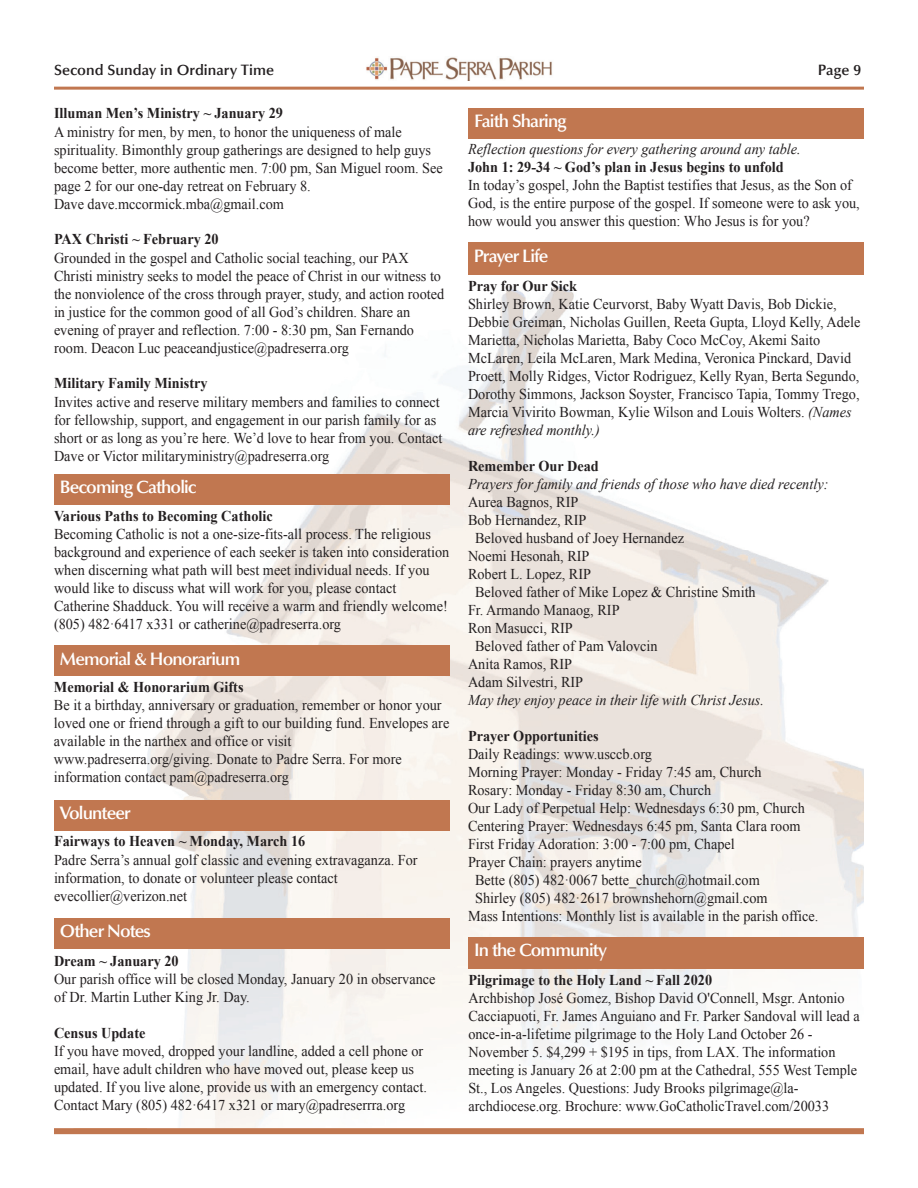
<style>
.page{position:relative;width:918px;height:1188px;background:#fff}
.page>*{position:absolute;margin:0;border:0;box-sizing:border-box;transform-origin:0 0}
.t1{font:600 18px "Optima LT Std";letter-spacing:-.05em;color:#fff}
.t2{font:15px/18px "Times New Roman";color:#231f20;scale:.95 1}
.t3{font:700 15px "Times New Roman";color:#231f20;scale:.95 1}
.t4{font:italic 15px "Times New Roman";color:#231f20;scale:.95 1}
.t5{font:600 15px "Optima LT Std";color:#231f20}
.s1{font-style:italic}
</style>
<div class="page">
<img style="left:147px;top:286px;width:717px;height:842px">
<div style="left:54px;top:1128px;width:810px;height:6px;background:#c17750"></div>
<hr style="left:54px;top:87px;width:810px;height:3px;background:#c17750">
<img style="left:366px;top:57px;width:186px;height:24px">
<div style="left:468px;top:242px;width:396px;height:33px;background:#c17750"></div>
<div style="left:468px;top:108px;width:396px;height:31px;background:#c17750"></div>
<div style="left:54px;top:918px;width:396px;height:31px;background:#c17750"></div>
<div style="left:54px;top:474px;width:396px;height:31px;background:#c17750"></div>
<div style="left:468px;top:937px;width:396px;height:32px;background:#c17750"></div>
<div style="left:54px;top:645px;width:396px;height:31px;background:#c17750"></div>
<div style="left:54px;top:800px;width:396px;height:30px;background:#c17750"></div>
<p class="t5" style="left:54px;top:64px;width:222px">Second Sunday in Ordinary Time</p>
<p class="t5" style="left:818px;top:64px;width:45px">Page 9</p>
<p class="t3" style="left:54px;top:105px;width:243px">Illuman Men’s Ministry ~ January 29</p>
<p class="t2" style="left:54px;top:122px;width:411px">A ministry for men, by men, to honor the uniqueness of male spirituality. Bimonthly group gatherings are designed to help guys become better, more authentic men. 7:00 pm, San Miguel room. See page 2 for our one-day retreat on February 8.<br>Dave dave.mccormick.mba@gmail.com</p>
<p class="t3" style="left:54px;top:231px;width:175px">PAX Christi ~ February 20</p>
<p class="t2" style="left:54px;top:248px;width:412px">Grounded in the gospel and Catholic social teaching, our PAX Christi ministry seeks to model the peace of Christ in our witness to the nonviolence of the cross through prayer, study, and action rooted in justice for the common good of all God’s children. Share an evening of prayer and reflection. 7:00 - 8:30 pm, San Fernando room. Deacon Luc peaceandjustice@padreserra.org</p>
<p class="t3" style="left:54px;top:375px;width:163px">Military Family Ministry</p>
<p class="t2" style="left:54px;top:392px;width:410px">Invites active and reserve military members and families to connect for fellowship, support, and engagement in our parish family for as short or as long as you’re here. We’d love to hear from you. Contact Dave or Victor militaryministry@padreserra.org</p>
<p class="t1" style="left:60px;top:480px;width:138px">Becoming Catholic</p>
<p class="t3" style="left:54px;top:508px;width:232px">Various Paths to Becoming Catholic</p>
<p class="t2" style="left:54px;top:525px;width:418px">Becoming Catholic is not a one-size-fits-all process. The religious background and experience of each seeker is taken into consideration when discerning what path will best meet individual needs. If you would like to discuss what will work for you, please contact Catherine Shadduck. You will receive a warm and friendly welcome! (805) 482·6417 x331 or catherine@padreserra.org</p>
<p class="t1" style="left:60px;top:651px;width:182px">Memorial &amp; Honorarium</p>
<p class="t3" style="left:54px;top:679px;width:201px">Memorial &amp; Honorarium Gifts</p>
<p class="t2" style="left:54px;top:696px;width:418px">Be it a birthday, anniversary or graduation, remember or honor your loved one or friend through a gift to our building fund. Envelopes are available in the narthex and office or visit www.padreserra.org/giving. Donate to Padre Serra. For more information contact pam@padreserra.org</p>
<p class="t1" style="left:60px;top:806px;width:72px">Volunteer</p>
<p class="t3" style="left:54px;top:833px;width:266px">Fairways to Heaven ~ Monday, March 16</p>
<p class="t2" style="left:54px;top:851px;width:384px">Padre Serra’s annual golf classic and evening extravaganza. For information, to donate or volunteer please contact evecollier@verizon.net</p>
<p class="t1" style="left:60px;top:924px;width:92px">Other Notes</p>
<p class="t3" style="left:54px;top:952px;width:133px">Dream ~ January 20</p>
<p class="t2" style="left:54px;top:970px;width:403px">Our parish office will be closed Monday, January 20 in observance of Dr. Martin Luther King Jr. Day.</p>
<p class="t3" style="left:54px;top:1024px;width:98px">Census Update</p>
<p class="t2" style="left:54px;top:1042px;width:394px">If you have moved, dropped your landline, added a cell phone or email, have adult children who have moved out, please keep us updated. If you live alone, provide us with an emergency contact.<br>Contact Mary (805) 482·6417 x321 or mary@padreserrra.org</p>
<p class="t1" style="left:474px;top:114px;width:94px">Faith Sharing</p>
<p class="t4" style="left:468px;top:141px;width:352px">Reflection questions for every gathering around any table.</p>
<p class="t3" style="left:468px;top:159px;width:334px">John 1: 29-34 ~ God’s plan in Jesus begins to unfold</p>
<p class="t2" style="left:468px;top:176px;width:414px">In today’s gospel, John the Baptist testifies that Jesus, as the Son of<br>God, is the entire purpose of the gospel. If someone were to ask you, how would you answer this question: Who Jesus is for you?</p>
<p class="t1" style="left:474px;top:248px;width:76px">Prayer Life</p>
<p class="t3" style="left:468px;top:278px;width:116px">Pray for Our Sick</p>
<p class="t2" style="left:468px;top:295px;width:415px">Shirley Brown, Katie Ceurvorst, Baby Wyatt Davis, Bob Dickie, Debbie Greiman, Nicholas Guillen, Reeta Gupta, Lloyd Kelly, Adele Marietta, Nicholas Marietta, Baby Coco McCoy, Akemi Saito McLaren, Leila McLaren, Mark Medina, Veronica Pinckard, David Proett, Molly Ridges, Victor Rodriguez, Kelly Ryan, Berta Segundo, Dorothy Simmons, Jackson Soyster, Francisco Tapia, Tommy Trego, Marcia Vivirito Bowman, Kylie Wilson and Louis Wolters. <span class="s1">(Names are refreshed monthly.)</span></p>
<p class="t3" style="left:468px;top:458px;width:139px">Remember Our Dead</p>
<p class="t4" style="left:468px;top:476px;width:381px">Prayers for family and friends of those who have died recently:</p>
<p class="t2" style="left:468px;top:493px;width:118px">Aurea Bagnos, RIP</p>
<p class="t2" style="left:468px;top:511px;width:126px">Bob Hernandez, RIP</p>
<p class="t2" style="left:475px;top:529px;width:221px">Beloved husband of Joey Hernandez</p>
<p class="t2" style="left:468px;top:547px;width:129px">Noemi Hesonah, RIP</p>
<p class="t2" style="left:468px;top:565px;width:131px">Robert L. Lopez, RIP</p>
<p class="t2" style="left:475px;top:583px;width:297px">Beloved father of Mike Lopez &amp; Christine Smith</p>
<p class="t2" style="left:468px;top:601px;width:161px">Fr. Armando Manaog, RIP</p>
<p class="t2" style="left:468px;top:619px;width:112px">Ron Masucci, RIP</p>
<p class="t2" style="left:475px;top:637px;width:194px">Beloved father of Pam Valovcin</p>
<p class="t2" style="left:468px;top:655px;width:111px">Anita Ramos, RIP</p>
<p class="t2" style="left:468px;top:673px;width:123px">Adam Silvestri, RIP</p>
<p class="t4" style="left:468px;top:692px;width:313px">May they enjoy peace in their life with Christ Jesus.</p>
<p class="t3" style="left:468px;top:728px;width:139px">Prayer Opportunities</p>
<p class="t2" style="left:468px;top:745px;width:195px">Daily Readings: www.usccb.org</p>
<p class="t2" style="left:468px;top:763px;width:311px">Morning Prayer: Monday - Friday 7:45 am, Church</p>
<p class="t2" style="left:468px;top:781px;width:258px">Rosary: Monday - Friday 8:30 am, Church</p>
<p class="t2" style="left:468px;top:799px;width:356px">Our Lady of Perpetual Help: Wednesdays 6:30 pm, Church</p>
<p class="t2" style="left:468px;top:817px;width:352px">Centering Prayer: Wednesdays 6:45 pm, Santa Clara room</p>
<p class="t2" style="left:468px;top:835px;width:282px">First Friday Adoration: 3:00 - 7:00 pm, Chapel</p>
<p class="t2" style="left:468px;top:853px;width:184px">Prayer Chain: prayers anytime</p>
<p class="t2" style="left:475px;top:871px;width:301px">Bette (805) 482·0067 bette_church@hotmail.com</p>
<p class="t2" style="left:475px;top:889px;width:309px">Shirley (805) 482·2617 brownshehorn@gmail.com</p>
<p class="t2" style="left:468px;top:907px;width:370px">Mass Intentions: Monthly list is available in the parish office.</p>
<p class="t1" style="left:474px;top:943px;width:135px">In the Community</p>
<p class="t3" style="left:468px;top:971px;width:258px">Pilgrimage to the Holy Land ~ Fall 2020</p>
<p class="t2" style="left:468px;top:989px;width:414px">Archbishop José Gomez, Bishop David O'Connell, Msgr. Antonio Cacciapuoti, Fr. James Anguiano and Fr. Parker Sandoval will lead a once-in-a-lifetime pilgrimage to the Holy Land October 26 - November 5. $4,299 + $195 in tips, from LAX. The information meeting is January 26 at 2:00 pm at the Cathedral, 555 West Temple St., Los Angeles. Questions: Judy Brooks pilgrimage@la&shy;archdiocese.org. Brochure: www.GoCatholicTravel.com/20033</p>
</div>
